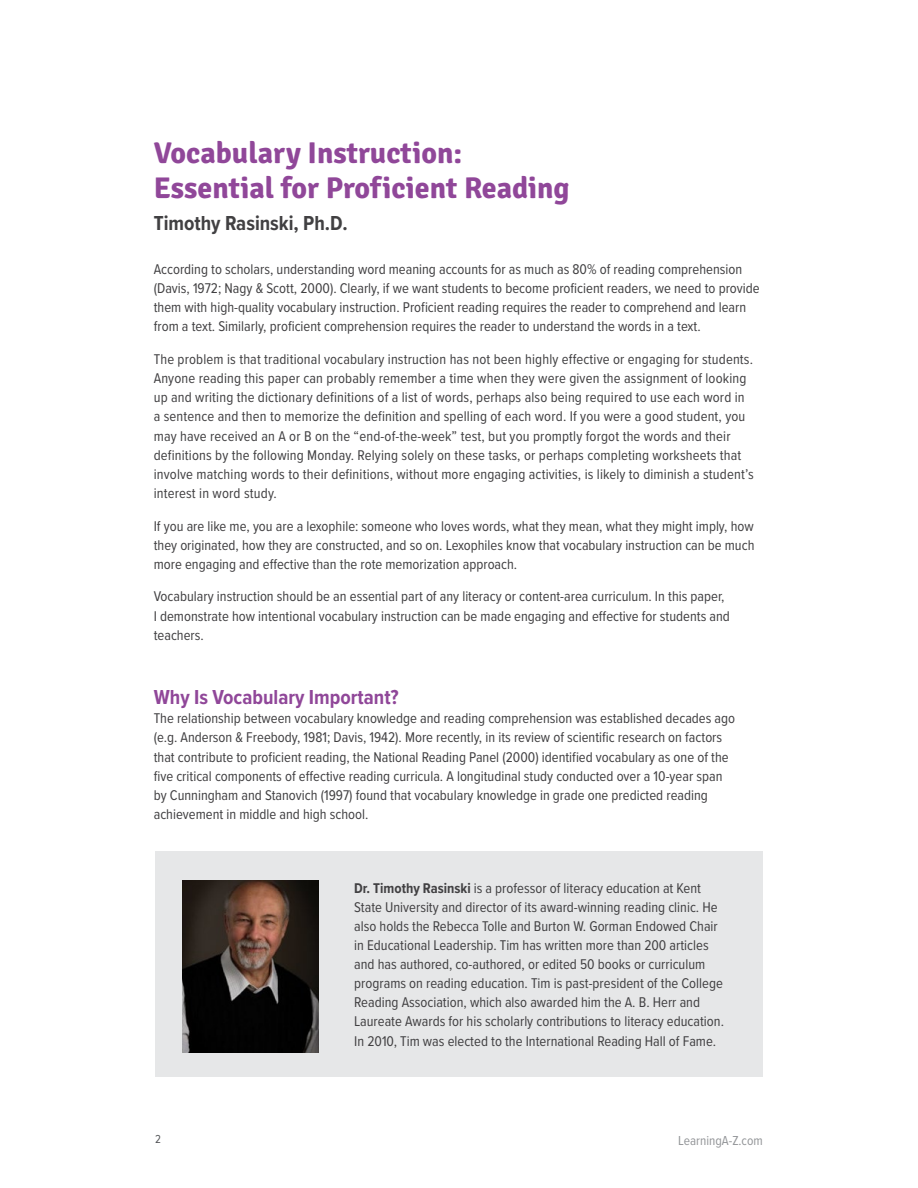
<style>
.page{position:relative;width:918px;height:1188px;background:#fff}
.page>*{position:absolute;margin:0;border:0;box-sizing:border-box;transform-origin:0 0}
.t1{font:700 30px/34.5px "Signika";color:#904799}
.t2{font:700 21px "Proxima Nova Cond";color:#904799}
.t3{font:700 21px "Proxima Nova Cond";color:#414042}
.t4{font:14.7px/19.2px "Proxima Nova Cond";color:#414042}
.t5{font:13.5px "Proxima Nova Cond";color:#939598}
.t6{font:12px "Proxima Nova Cond";color:#55575a}
.s1{font-weight:700}
</style>
<div class="page">
<div style="left:155px;top:852px;width:608px;height:225px;background:#e6e7e8"></div>
<img style="left:182px;top:881px;width:136px;height:172px">
<h1 class="t1" style="left:154px;top:136px;width:417px">Vocabulary Instruction:<br>Essential for Proficient Reading</h1>
<h2 class="t3" style="left:154px;top:207px;width:195px">Timothy Rasinski, Ph.D.</h2>
<p class="t4" style="left:154px;top:259px;width:607px">According to scholars, understanding word meaning accounts for as much as 80% of reading comprehension (Davis, 1972; Nagy &amp; Scott, 2000). Clearly, if we want students to become proficient readers, we need to provide them with high-quality vocabulary instruction. Proficient reading requires the reader to comprehend and learn from a text. Similarly, proficient comprehension requires the reader to understand the words in a text.</p>
<p class="t4" style="left:154px;top:349px;width:601px">The problem is that traditional vocabulary instruction has not been highly effective or engaging for students.<br>Anyone reading this paper can probably remember a time when they were given the assignment of looking up and writing the dictionary definitions of a list of words, perhaps also being required to use each word in a sentence and then to memorize the definition and spelling of each word. If you were a good student, you may have received an A or B on the “end-of-the-week” test, but you promptly forgot the words and their definitions by the following Monday. Relying solely on these tasks, or perhaps completing worksheets that involve matching words to their definitions, without more engaging activities, is likely to diminish a student’s interest in word study.</p>
<p class="t4" style="left:154px;top:515px;width:602px;text-align:justify">If you are like me, you are a lexophile: someone who loves words, what they mean, what they might imply, how they originated, how they are constructed, and so on. Lexophiles know that vocabulary instruction can be much more engaging and effective than the rote memorization approach.</p>
<p class="t4" style="left:154px;top:586px;width:578px">Vocabulary instruction should be an essential part of any literacy or content-area curriculum. In this paper,<br>I demonstrate how intentional vocabulary instruction can be made engaging and effective for students and teachers.</p>
<h2 class="t2" style="left:154px;top:682px;width:247px">Why Is Vocabulary Important?</h2>
<p class="t4" style="left:154px;top:708px;width:583px">The relationship between vocabulary knowledge and reading comprehension was established decades ago (e.g. Anderson &amp; Freebody, 1981; Davis, 1942). More recently, in its review of scientific research on factors that contribute to proficient reading, the National Reading Panel (2000) identified vocabulary as one of the five critical components of effective reading curricula. A longitudinal study conducted over a 10-year span by Cunningham and Stanovich (1997) found that vocabulary knowledge in grade one predicted reading achievement in middle and high school.</p>
<p class="t4" style="left:354px;top:877px;width:371px"><span class="s1">Dr. Timothy Rasinski</span> is a professor of literacy education at Kent State University and director of its award-winning reading clinic. He also holds the Rebecca Tolle and Burton W. Gorman Endowed Chair in Educational Leadership. Tim has written more than 200 articles and has authored, co-authored, or edited 50 books or curriculum programs on reading education. Tim is past-president of the College Reading Association, which also awarded him the A. B. Herr and Laureate Awards for his scholarly contributions to literacy education.<br>In 2010, Tim was elected to the International Reading Hall of Fame.</p>
<p class="t6" style="left:155px;top:1131px;width:7px">2</p>
<p class="t5" style="left:678px;top:1130px;width:86px">LearningA-Z.com</p>
</div>
